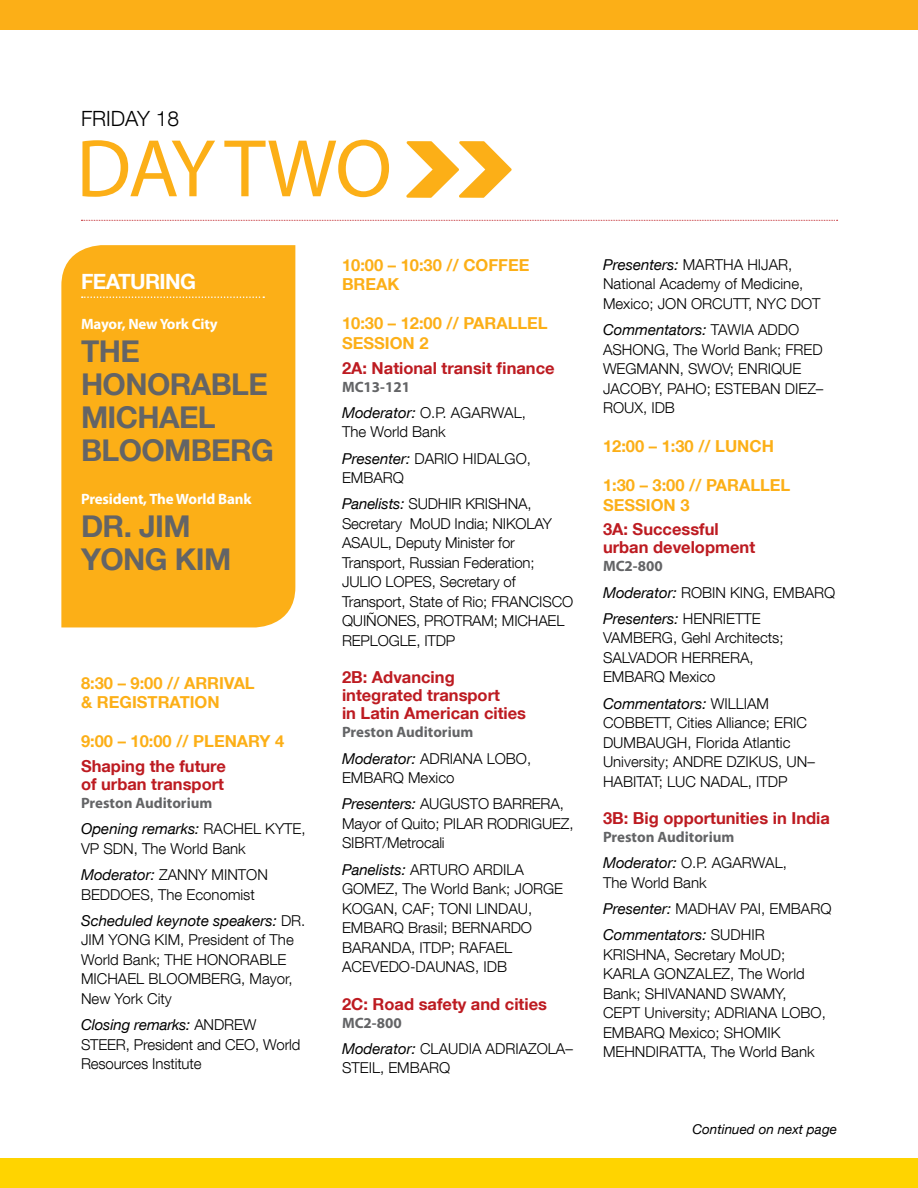
<style>
.page{position:relative;width:918px;height:1188px;background:#fff}
.page>*{position:absolute;margin:0;border:0;box-sizing:border-box;transform-origin:0 0}
.t1{font:82.5px "Myriad Pro";letter-spacing:-.025em;color:#fcaf17}
.t2{font:700 30px/33px "Helvetica Neue LT Com";letter-spacing:-.02em;color:#636466}
.t3{font:700 21px "Helvetica Neue LT Com";letter-spacing:-.03em;color:#fff}
.t4{font:300 21px "Helvetica Neue LT Com";color:#000}
.t5{font:700 16.5px/18px "Helvetica Neue LT Com";color:#bd1b21}
.t6{font:700 16.5px/19.5px "Helvetica Neue LT Com";color:#fcaf17}
.t7{font:300 15px/19.5px "Helvetica Neue LT Com";color:#000}
.t8{font:700 15px "Myriad Pro";color:#636466}
.t9{font:700 15px "Myriad Pro";letter-spacing:-.01em;color:#fff}
.t10{font:italic 15px "Helvetica Neue LT Com";color:#000}
.t11{font:italic 13.5px "Helvetica Neue LT Com";color:#000}
.s1{font-weight:400;font-style:italic}
.s2{font-weight:300;font-style:normal}
</style>
<div class="page">
<div style="left:0;top:0;width:918px;height:30px;background:#fcaf17"></div>
<div style="left:0;top:1158px;width:918px;height:30px;background:#ffd400"></div>
<svg style="left:406px;top:141px;width:106px;height:57px"></svg>
<div style="left:61px;top:245px;width:234px;height:382px;background:#fcaf17"></div>
<svg style="left:82px;top:296px;width:182px;height:2px"></svg>
<svg style="left:81px;top:220px;width:757px;height:1px"></svg>
<h3 class="t4" style="left:81px;top:105px;width:100px">FRIDAY 18</h3>
<h1 class="t1" style="left:76px;top:118px;width:311px">DAY TWO</h1>
<h3 class="t3" style="left:81px;top:268px;width:117px">Featuring</h3>
<p class="t9" style="left:81px;top:314px;width:138px">Mayor, New York City</p>
<h2 class="t2" style="left:81px;top:334px;width:194px">The<br>Honorable<br>Michael<br>Bloomberg</h2>
<p class="t9" style="left:81px;top:489px;width:172px">President, The World Bank</p>
<h2 class="t2" style="left:81px;top:508px;width:152px">Dr. Jim<br>Yong Kim</h2>
<p class="t6" style="left:81px;top:673px;width:175px">8:30 – 9:00 // Arrival &amp; Registration</p>
<p class="t6" style="left:81px;top:731px;width:205px">9:00 – 10:00 // Plenary 4</p>
<p class="t5" style="left:81px;top:757px;width:146px">Shaping the future of urban transport</p>
<p class="t8" style="left:81px;top:793px;width:133px">Preston Auditorium</p>
<p class="t7" style="left:81px;top:819px;width:226px"><span class="s1">Opening remarks:</span> RACH EL KYTE,<br>VP SDN, THE WORLD BANK</p>
<p class="t7" style="left:81px;top:865px;width:188px"><span class="s1">Moderator:</span> ZANNY MINTON<br>BEDDOES, THE ECONOMIST</p>
<p class="t7" style="left:81px;top:911px;width:226px"><span class="s1">Scheduled keynote speakers:</span> DR.<br>JIM YONG KIM, PRESIDENT OF THE<br>WORLD BANK; TH E HONORABLE<br>MICHAEL BLOOMBERG, MAYOR,<br>NEW YORK CITY</p>
<p class="t7" style="left:81px;top:1015px;width:221px"><span class="s1">Closing remarks:</span> ANDREW<br>STEER, PRESIDENT AND CEO , WORLD<br>RESOURCES INSTITUTE</p>
<p class="t6" style="left:342px;top:255px;width:189px">10:00 – 10:30 // Coffee<br>Break</p>
<p class="t6" style="left:342px;top:313px;width:207px">10:30 – 12:00 // Parallel<br>Session 2</p>
<p class="t5" style="left:342px;top:358px;width:214px">2A: National transit finance</p>
<p class="t8" style="left:342px;top:377px;width:70px">MC13-121</p>
<p class="t7" style="left:342px;top:403px;width:185px"><span class="s1">Moderator:</span> O.P. AGARWAL ,<br>THE WORLD BANK</p>
<p class="t7" style="left:342px;top:448px;width:190px"><span class="s1">Presenter:</span> DARIO HIDALGO,<br>EMBARQ</p>
<p class="t7" style="left:342px;top:494px;width:233px"><span class="s1">Panelists:</span> SUDH IR KRISH NA,<br>SECRETARY MOUD INDIA; NIKOLAY<br>ASAUL, DEPUTY MINISTER FOR<br>TRANSPORT, RUSSIAN FEDERATION;<br>JULIO LOPES, SECRETARY OF<br>TRANSPORT, STATE OF RIO; FRANC ISCO<br>QUIÑONES, PROTRAM</p>
<p class="t7" style="left:494px;top:611px;width:67px">; MICHAEL</p>
<p class="t7" style="left:342px;top:631px;width:115px">REPLOGLE, ITDP</p>
<p class="t5" style="left:342px;top:668px;width:186px">2B: Advancing integrated transport<br>in Latin American cities</p>
<p class="t8" style="left:342px;top:723px;width:133px">Preston Auditorium</p>
<p class="t7" style="left:342px;top:748px;width:191px"><span class="s1">Moderator:</span> AD RIANA LOBO,<br>EM BARQ MEXICO</p>
<p class="t7" style="left:342px;top:794px;width:233px"><span class="s1">Presenters:</span> AUGUSTO BARRERA,<br>MAYOR OF QUITO; PILAR RODRIGUEZ,<br>SI BRT/METROCALI</p>
<p class="t7" style="left:342px;top:859px;width:223px"><span class="s1">Panelists:</span> ARTURO ARDILA<br>GOMEZ, THE WORLD BANK; JORGE<br>KOGAN, CAF; TONI LINDAU,<br>EM BARQ BRASIL; BERNARDO<br>BARANDA, ITDP; RAFAEL<br>ACEVEDO-DAUNAS</p>
<p class="t7" style="left:475px;top:957px;width:33px">, IDB</p>
<p class="t5" style="left:342px;top:994px;width:207px">2C: Road safety and cities</p>
<p class="t8" style="left:342px;top:1013px;width:61px">MC2-800</p>
<p class="t7" style="left:342px;top:1039px;width:232px"><span class="s1">Moderator:</span> CLAUDIA AD RIAZOLA–<br>STEIL, EM BARQ</p>
<p class="t7" style="left:603px;top:255px;width:219px"><span class="s1">Presenters:</span> MARTHA HIJAR,<br>NATIONAL ACADEMY OF MEDICINE,<br>MEXICO; JON ORCUTT, NYC DOT</p>
<p class="t10" style="left:603px;top:321px;width:166px">Commentators: <span class="s2">TAW IA ADD</span></p>
<p class="t7" style="left:603px;top:320px;width:222px;text-indent:185px">O<br>ASHONG, THE WORLD BANK; FRED<br>WEGMANN, SWOV; ENRIQUE<br>JACOBY, PAHO; ESTEBAN DIEZ–<br>ROUX, IDB</p>
<p class="t6" style="left:603px;top:436px;width:172px">12:00 – 1:30 // Lunch</p>
<p class="t6" style="left:603px;top:475px;width:189px">1:30 – 3:00 // Parallel<br>Session 3</p>
<p class="t5" style="left:603px;top:520px;width:154px">3A: Successful urban development</p>
<p class="t8" style="left:603px;top:557px;width:61px">MC2-800</p>
<p class="t7" style="left:603px;top:579px;width:234px;line-height:26.2px"><span class="s1">Moderator:</span> ROBIN KING, EM BARQ<br><span class="s1">Presenters:</span> HENRIETTE</p>
<p class="t7" style="left:603px;top:628px;width:182px">VAMBERG, GEHL ARCHITECTS;<br>SALVADOR HERRERA,<br>EM BARQ MEXICO</p>
<p class="t7" style="left:603px;top:693px;width:213px"><span class="s1">Commentators:</span> WILLIAM<br>COBBETT, CITIES ALLIANCE; ERIC<br>DUMBAUGH , FLORIDA ATLANTIC<br>UNIVERSITY; ANDRE DZIKUS, UN–<br>HABITAT; LUC NADAL, ITDP</p>
<p class="t5" style="left:603px;top:809px;width:228px">3B: Big opportunities in India</p>
<p class="t8" style="left:603px;top:827px;width:133px">Preston Auditorium</p>
<p class="t10" style="left:603px;top:854px;width:120px">Moderator: <span class="s2">O.P. AGAR</span></p>
<p class="t7" style="left:752px;top:853px;width:37px">WAL,</p>
<p class="t7" style="left:603px;top:869px;width:230px;line-height:26.2px">THE WORLD BANK<br><span class="s1">Presenter:</span> MADHAV PAI, EM BARQ<br><span class="s1">Commentators:</span> SUDH IR</p>
<p class="t7" style="left:603px;top:945px;width:203px">KRISH NA, SECRETARY MOUD;<br>KARLA GONZALEZ, THE WORLD<br>BANK; SHIVANAN</p>
<p class="t7" style="left:716px;top:984px;width:49px">D SWAMY</p>
<p class="t7" style="left:603px;top:984px;width:224px;text-indent:180px">,<br>CEPT UNIVERSITY; AD RIANA LOBO,<br>EM BARQ MEXICO; SHOMIK<br>MEH NDIRATTA, THE WORLD BANK</p>
<p class="t11" style="left:692px;top:1121px;width:146px">Continued on next page</p>
</div>
